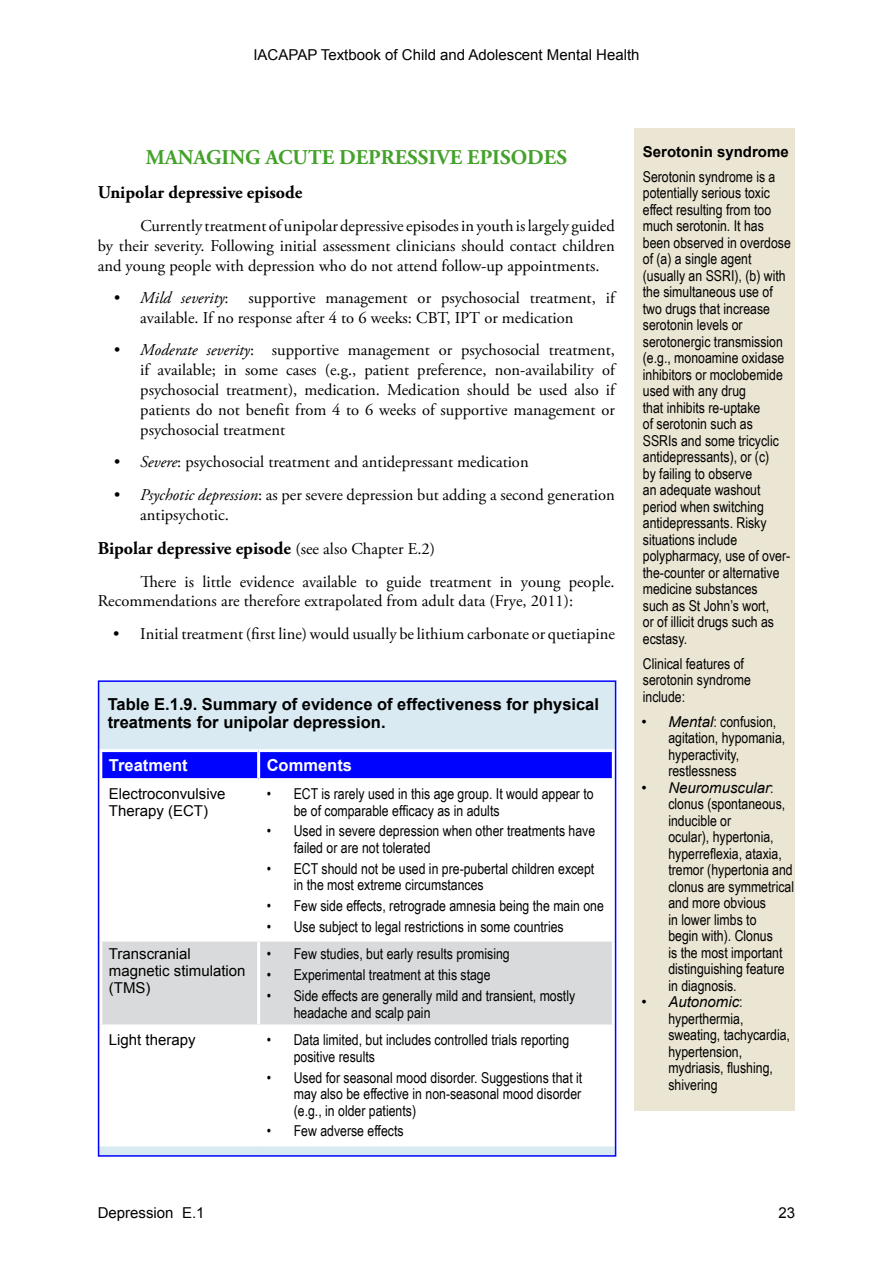
<style>
.page{position:relative;width:893px;height:1263px;background:#fff}
.page>*{position:absolute;margin:0;border:0;box-sizing:border-box;transform-origin:0 0}
.t1{font:700 21px "Adobe Garamond Pro";color:#44a12a}
.t2{font:700 18px "Adobe Garamond Pro";color:#000}
.t3{font:16.5px/19.8px "Adobe Garamond Pro";color:#000}
.t4{font:700 16.5px/18.1px "Arial";color:#000}
.t5{font:700 16.5px "Arial";color:#fff}
.t6{font:15px/16.5px "Arial Narrow";color:#000}
.t7{font:15px/16.5px "Arial";color:#000}
.t8{font:700 15px "Arial";color:#000}
.s1{font-style:italic}
.s2{font-weight:400;font-size:16.5px}
.s3{font-family:"Arial";font-style:italic}
</style>
<div class="page">
<div style="left:99px;top:681px;width:517px;height:475px;background:#d9eaf2"></div>
<div style="left:102px;top:752px;width:510px;height:26px;background:#0004ff"></div>
<div style="left:102px;top:781px;width:510px;height:362px;background:#fff"></div>
<div style="left:102px;top:941px;width:510px;height:83px;background:#d9dadb"></div>
<hr style="left:99px;top:749px;width:160px;height:3px;background:#fff">
<hr style="left:99px;top:752px;width:3px;height:26px;background:#fff">
<hr style="left:259px;top:749px;width:356px;height:3px;background:#fff">
<hr style="left:257px;top:752px;width:3px;height:26px;background:#fff">
<hr style="left:612px;top:752px;width:3px;height:26px;background:#fff">
<hr style="left:99px;top:778px;width:160px;height:3px;background:#fff">
<hr style="left:99px;top:781px;width:3px;height:157px;background:#fff">
<hr style="left:259px;top:778px;width:356px;height:3px;background:#fff">
<hr style="left:257px;top:781px;width:3px;height:157px;background:#fff">
<hr style="left:612px;top:781px;width:3px;height:157px;background:#fff">
<hr style="left:99px;top:938px;width:160px;height:3px;background:#fff">
<hr style="left:99px;top:941px;width:3px;height:83px;background:#fff">
<hr style="left:259px;top:938px;width:356px;height:3px;background:#fff">
<hr style="left:257px;top:941px;width:3px;height:83px;background:#fff">
<hr style="left:612px;top:941px;width:3px;height:83px;background:#fff">
<hr style="left:99px;top:1024px;width:160px;height:3px;background:#fff">
<hr style="left:99px;top:1027px;width:3px;height:116px;background:#fff">
<hr style="left:259px;top:1024px;width:356px;height:3px;background:#fff">
<hr style="left:257px;top:1027px;width:3px;height:116px;background:#fff">
<hr style="left:612px;top:1027px;width:3px;height:116px;background:#fff">
<hr style="left:99px;top:1143px;width:160px;height:3px;background:#fff">
<hr style="left:259px;top:1143px;width:356px;height:3px;background:#fff">
<div style="left:98px;top:680px;width:518px;height:477px;border:2px solid #0004ff"></div>
<div style="left:634px;top:128px;width:161px;height:982px;background:#ebe5d3"></div>
<p class="t7" style="left:253px;top:47px;width:388px">IACAPAP Textbook of Child and Adolescent Mental Health</p>
<p class="t1" style="left:146px;top:145px;width:423px">MANAGING ACUTE DEPRESSIVE EPISODES</p>
<p class="t2" style="left:98px;top:182px;width:206px">Unipolar depressive episode</p>
<p class="t3" style="left:98px;top:216px;width:519px;text-align:justify;text-indent:43px">Currently treatment of unipolar depressive episodes in youth is largely guided by their severity. Following initial assessment clinicians should contact children and young people with depression who do not attend follow-up appointments.</p>
<p class="t3" style="left:140px;top:289px;width:476px;text-indent:-27px"><span class="s1">• Mild severity</span>: supportive management or psychosocial treatment, if available. If no response after 4 to 6 weeks: CBT, IPT or medication</p>
<p class="t3" style="left:140px;top:341px;width:476px;text-align:justify;text-indent:-27px"><span class="s1">• Moderate severity</span>: supportive management or psychosocial treatment, if available; in some cases (e.g., patient preference, non-availability of psychosocial treatment), medication. Medication should be used also if patients do not benefit from 4 to 6 weeks of supportive management or psychosocial treatment</p>
<p class="t3" style="left:113px;top:453px;width:417px"><span class="s1">• Severe</span>: psychosocial treatment and antidepressant medication</p>
<p class="t3" style="left:140px;top:485px;width:476px;text-indent:-27px"><span class="s1">• Psychotic depression</span>: as per severe depression but adding a second generation antipsychotic.</p>
<p class="t2" style="left:98px;top:538px;width:339px">Bipolar depressive episode <span class="s2">(see also Chapter E.2)</span></p>
<p class="t3" style="left:98px;top:572px;width:518px;text-indent:43px">There is little evidence available to guide treatment in young people.<br>Recommendations are therefore extrapolated from adult data (Frye, 2011):</p>
<p class="t3" style="left:113px;top:624px;width:503px">• Initial treatment (first line) would usually be lithium carbonate or quetiapine</p>
<p class="t4" style="left:108px;top:695px;width:493px">Table E.1.9. Summary of evidence of effectiveness for physical treatments for unipolar depression.</p>
<p class="t5" style="left:109px;top:754px;width:80px">Treatment</p>
<p class="t5" style="left:267px;top:754px;width:87px">Comments</p>
<p class="t7" style="left:109px;top:786px;width:118px">Electroconvulsive<br>Therapy (ECT)</p>
<p class="t6" style="left:294px;top:785px;width:301px;text-indent:-27px">• ECT is rarely used in this age group. It would appear to be of comparable efficacy as in adults</p>
<p class="t6" style="left:294px;top:822px;width:303px;text-indent:-27px">• Used in severe depression when other treatments have failed or are not tolerated</p>
<p class="t6" style="left:294px;top:859px;width:302px;text-indent:-27px">• ECT should not be used in pre-pubertal children except in the most extreme circumstances</p>
<p class="t6" style="left:267px;top:897px;width:339px">• Few side effects, retrograde amnesia being the main one</p>
<p class="t6" style="left:267px;top:917px;width:299px">• Use subject to legal restrictions in some countries</p>
<p class="t7" style="left:109px;top:946px;width:138px">Transcranial magnetic stimulation (TMS)</p>
<p class="t6" style="left:267px;top:945px;width:245px">• Few studies, but early results promising</p>
<p class="t6" style="left:267px;top:966px;width:225px">• Experimental treatment at this stage</p>
<p class="t6" style="left:294px;top:987px;width:283px;text-indent:-27px">• Side effects are generally mild and transient, mostly headache and scalp pain</p>
<p class="t7" style="left:109px;top:1032px;width:88px">Light therapy</p>
<p class="t6" style="left:294px;top:1031px;width:277px;text-indent:-27px">• Data limited, but includes controlled trials reporting positive results</p>
<p class="t6" style="left:294px;top:1068px;width:290px;text-align:justify;text-indent:-27px">• Used for seasonal mood disorder. Suggestions that it may also be effective in non-seasonal mood disorder (e.g., in older patients)</p>
<p class="t6" style="left:267px;top:1122px;width:138px">• Few adverse effects</p>
<p class="t8" style="left:643px;top:142px;width:147px">Serotonin syndrome</p>
<p class="t6" style="left:643px;top:168px;width:150px">Serotonin syndrome is a potentially serious toxic effect resulting from too much serotonin. It has been observed in overdose of (a) a single agent (usually an SSRI), (b) with the simultaneous use of two drugs that increase serotonin levels or serotonergic transmission (e.g., monoamine oxidase inhibitors or moclobemide used with any drug<br>that inhibits re-uptake<br>of serotonin such as<br>SSRIs and some tricyclic antidepressants), or (c)<br>by failing to observe<br>an adequate washout period when switching antidepressants. Risky situations include polypharmacy, use of over&shy;the-counter or alternative medicine substances<br>such as St John’s wort,<br>or of illicit drugs such as ecstasy.</p>
<p class="t6" style="left:643px;top:655px;width:110px">Clinical features of serotonin syndrome include:</p>
<p class="t6" style="left:668px;top:713px;width:118px;text-indent:-27px"><span class="s3">• Mental</span>: confusion, agitation, hypomania, hyperactivity, restlessness</p>
<p class="t6" style="left:668px;top:779px;width:127px;text-indent:-27px"><span class="s3">• Neuromuscular</span>: clonus (spontaneous, inducible or<br>ocular), hypertonia, hyperreflexia, ataxia, tremor (hypertonia and clonus are symmetrical and more obvious<br>in lower limbs to<br>begin with). Clonus<br>is the most important distinguishing feature in diagnosis.</p>
<p class="t6" style="left:668px;top:993px;width:123px;text-indent:-27px"><span class="s3">• Autonomic</span>: hyperthermia, sweating, tachycardia, hypertension, mydriasis, flushing, shivering</p>
<p class="t7" style="left:98px;top:1205px;width:108px">Depression E.1</p>
<p class="t7" style="left:778px;top:1205px;width:18px">23</p>
</div>
